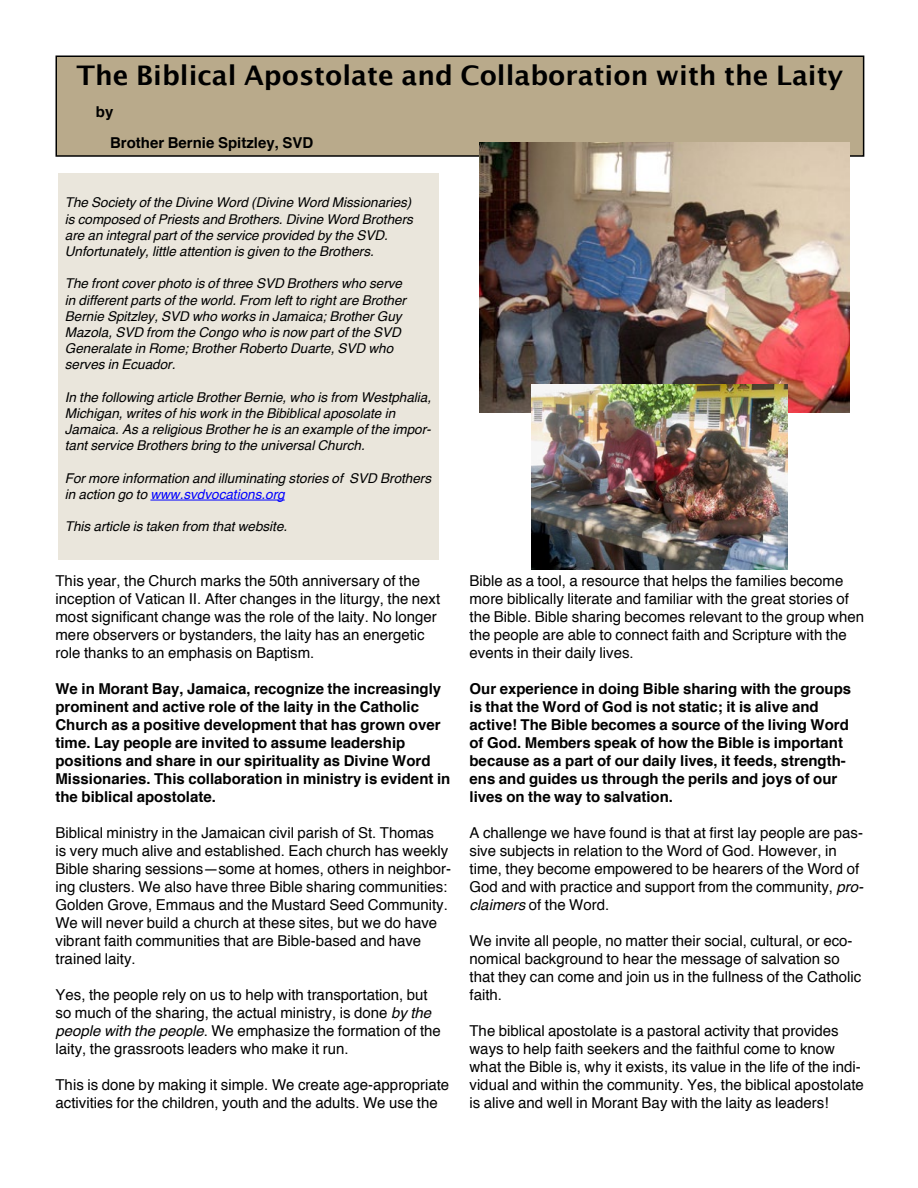
<style>
.page{position:relative;width:918px;height:1188px;background:#fff}
.page>*{position:absolute;margin:0;border:0;box-sizing:border-box;transform-origin:0 0}
.t1{font:700 27px "Lucida Grande";color:#000}
.t2{font:15px/18px "Helvetica";color:#000}
.t3{font:700 15px/18px "Helvetica";color:#000}
.t4{font:italic 13.5px/16.2px "Helvetica";color:#000}
.s1{color:#00f}
.s2{font-style:italic}
</style>
<div class="page">
<div style="left:56px;top:56px;width:808px;height:100px;background:#b9aa8b"></div>
<div style="left:56px;top:56px;width:808px;height:101px;border:2px solid #000"></div>
<div style="left:58px;top:173px;width:381px;height:387px;background:#eae6dc"></div>
<hr style="left:150px;top:500px;width:135px;height:1px;background:#00f">
<img style="left:479px;top:142px;width:371px;height:271px">
<img style="left:532px;top:384px;width:255px;height:186px">
<h1 class="t1" style="left:76px;top:54px;width:768px">The Biblical Apostolate and Collaboration with the Laity</h1>
<p class="t3" style="left:110px;top:96px;width:205px;line-height:31.5px;text-indent:-14px">by<br>Brother Bernie Spitzley, SVD</p>
<p class="t4" style="left:65px;top:195px;width:350px">The Society of the Divine Word (Divine Word Missionaries) is composed of Priests and Brothers. Divine Word Brothers are an integral part of the service provided by the SVD.<br>Unfortunately, little attention is given to the Brothers.</p>
<p class="t4" style="left:65px;top:276px;width:343px">The front cover photo is of three SVD Brothers who serve in different parts of the world. From left to right are Brother Bernie Spitzley, SVD who works in Jamaica; Brother Guy Mazola, SVD from the Congo who is now part of the SVD Generalate in Rome; Brother Roberto Duarte, SVD who serves in Ecuador.</p>
<p class="t4" style="left:65px;top:389px;width:368px">In the following article Brother Bernie, who is from Westphalia, Michigan, writes of his work in the Bibiblical aposolate in Jamaica. As a religious Brother he is an example of the impor&shy;tant service Brothers bring to the universal Church.</p>
<p class="t4" style="left:65px;top:470px;width:368px">For more information and illuminating stories of SVD Brothers in action go to <span class="s1">www.svdvocations.org</span></p>
<p class="t4" style="left:65px;top:519px;width:224px">This article is taken from that website.</p>
<p class="t2" style="left:56px;top:572px;width:386px">This year, the Church marks the 50th anniversary of the inception of Vatican II. After changes in the liturgy, the next most significant change was the role of the laity. No longer mere observers or bystanders, the laity has an energetic role thanks to an emphasis on Baptism.</p>
<p class="t3" style="left:56px;top:680px;width:396px">We in Morant Bay, Jamaica, recognize the increasingly prominent and active role of the laity in the Catholic Church as a positive development that has grown over time. Lay people are invited to assume leadership positions and share in our spirituality as Divine Word Missionaries. This collaboration in ministry is evident in the biblical apostolate.</p>
<p class="t2" style="left:56px;top:824px;width:397px">Biblical ministry in the Jamaican civil parish of St. Thomas<br>is very much alive and established. Each church has weekly Bible sharing sessions—some at homes, others in neighbor&shy;ing clusters. We also have three Bible sharing communities:<br>Golden Grove, Emmaus and the Mustard Seed Community.<br>We will never build a church at these sites, but we do have vibrant faith communities that are Bible-based and have trained laity.</p>
<p class="t2" style="left:56px;top:986px;width:387px">Yes, the people rely on us to help with transportation, but so much of the sharing, the actual ministry, is done <span class="s2">by the people with the people</span>. We emphasize the formation of the laity, the grassroots leaders who make it run.</p>
<p class="t2" style="left:56px;top:1076px;width:395px">This is done by making it simple. We create age-appropriate activities for the children, youth and the adults. We use the</p>
<p class="t2" style="left:470px;top:572px;width:396px">Bible as a tool, a resource that helps the families become more biblically literate and familiar with the great stories of the Bible. Bible sharing becomes relevant to the group when the people are able to connect faith and Scripture with the events in their daily lives.</p>
<p class="t3" style="left:470px;top:680px;width:383px">Our experience in doing Bible sharing with the groups is that the Word of God is not static; it is alive and active! The Bible becomes a source of the living Word of God. Members speak of how the Bible is important because as a part of our daily lives, it feeds, strength&shy;ens and guides us through the perils and joys of our lives on the way to salvation.</p>
<p class="t2" style="left:470px;top:824px;width:396px">A challenge we have found is that at first lay people are pas&shy;sive subjects in relation to the Word of God. However, in time, they become empowered to be hearers of the Word of God and with practice and support from the community, <span class="s2">pro&shy;claimers</span> of the Word.</p>
<p class="t2" style="left:470px;top:932px;width:393px">We invite all people, no matter their social, cultural, or eco&shy;nomical background to hear the message of salvation so that they can come and join us in the fullness of the Catholic faith.</p>
<p class="t2" style="left:470px;top:1022px;width:396px">The biblical apostolate is a pastoral activity that provides ways to help faith seekers and the faithful come to know what the Bible is, why it exists, its value in the life of the indi&shy;vidual and within the community. Yes, the biblical apostolate is alive and well in Morant Bay with the laity as leaders!</p>
</div>
